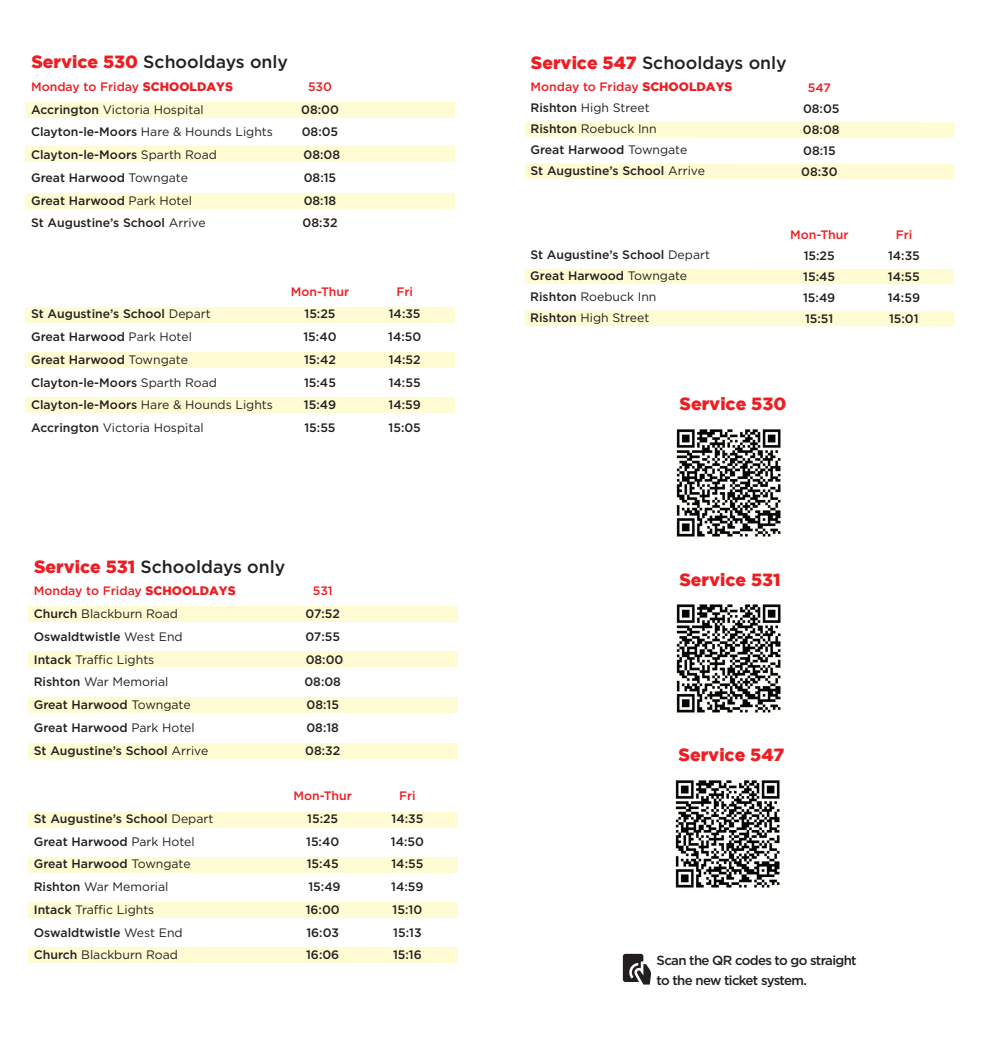
<style>
.page{position:relative;width:983px;height:1042px;background:#fff}
.page>*{position:absolute;margin:0;border:0;box-sizing:border-box;transform-origin:0 0}
.t1{font:500 17.68px "Gotham";color:#231f20}
.t2{font:900 17.68px "Gotham";color:#ee1d23}
.t3{font:500 13.3px/19.6px "Gotham";letter-spacing:-.05em;color:#231f20}
.t4{font:500 12.25px "Gotham";color:#231f20}
.t5{font:12.25px "Gotham";color:#231f20}
.t6{font:500 12.25px "Gotham";color:#ee1d23}
.s1{font-weight:900;color:#ee1d23}
.s2{font-weight:900}
.s3{font-weight:500}
.s4{font-weight:400}
</style>
<div class="page">
<div style="left:525px;top:122px;width:429px;height:15px;background:#fffbd3"></div>
<div style="left:525px;top:163px;width:429px;height:16px;background:#fffbd3"></div>
<div style="left:524px;top:269px;width:430px;height:15px;background:#fffbd3"></div>
<svg style="left:524px;top:310px;width:430px;height:16px;background:#fffbd5"></svg>
<div style="left:28px;top:947px;width:429px;height:16px;background:#fffbd3"></div>
<div style="left:28px;top:606px;width:429px;height:16px;background:#fffbd3"></div>
<div style="left:28px;top:651px;width:429px;height:15px;background:#fffbd3"></div>
<div style="left:28px;top:697px;width:429px;height:15px;background:#fffbd3"></div>
<div style="left:28px;top:743px;width:429px;height:16px;background:#fffbd3"></div>
<div style="left:28px;top:812px;width:429px;height:15px;background:#fffbd3"></div>
<div style="left:28px;top:857px;width:429px;height:15px;background:#fffbd3"></div>
<div style="left:28px;top:902px;width:429px;height:15px;background:#fffbd3"></div>
<div style="left:25px;top:103px;width:430px;height:15px;background:#fffbd3"></div>
<div style="left:25px;top:147px;width:430px;height:15px;background:#fffbd3"></div>
<div style="left:25px;top:193px;width:430px;height:16px;background:#fffbd3"></div>
<div style="left:25px;top:307px;width:430px;height:15px;background:#fffbd3"></div>
<div style="left:25px;top:352px;width:430px;height:15px;background:#fffbd3"></div>
<div style="left:25px;top:397px;width:430px;height:16px;background:#fffbd3"></div>
<img style="left:676px;top:429px;width:105px;height:108px">
<svg style="left:622px;top:954px;width:29px;height:30px"></svg>
<img style="left:676px;top:604px;width:105px;height:109px">
<img style="left:675px;top:780px;width:105px;height:108px">
<h1 class="t1" style="left:31px;top:55px;width:258px"><span class="s1">Service 530</span> Schooldays only</h1>
<p class="t6" style="left:31px;top:82px;width:203px">Monday to Friday <span class="s2">SCHOOLDAYS</span></p>
<p class="t6" style="left:308px;top:82px;width:26px">530</p>
<p class="t5" style="left:31px;top:105px;width:174px"><span class="s3">Accrington</span> Victoria Hospital</p>
<p class="t4" style="left:301px;top:105px;width:39px">08:00</p>
<p class="t5" style="left:31px;top:127px;width:243px"><span class="s3">Clayton-le-Moors</span> Hare &amp; Hounds Lights</p>
<p class="t4" style="left:302px;top:127px;width:38px">08:05</p>
<p class="t4" style="left:31px;top:150px;width:187px">Clayton-le-Moors <span class="s4">Sparth Road</span></p>
<p class="t4" style="left:303px;top:150px;width:38px">08:08</p>
<p class="t4" style="left:31px;top:173px;width:158px">Great Harwood <span class="s4">Towngate</span></p>
<p class="t4" style="left:304px;top:173px;width:34px">08:15</p>
<p class="t4" style="left:31px;top:196px;width:162px">Great Harwood <span class="s4">Park Hotel</span></p>
<p class="t4" style="left:303px;top:196px;width:34px">08:18</p>
<p class="t4" style="left:31px;top:218px;width:176px">St Augustine’s School <span class="s4">Arrive</span></p>
<p class="t4" style="left:302px;top:218px;width:37px">08:32</p>
<p class="t6" style="left:291px;top:287px;width:60px">Mon-Thur</p>
<p class="t6" style="left:396px;top:287px;width:18px">Fri</p>
<p class="t4" style="left:31px;top:309px;width:181px">St Augustine’s School <span class="s4">Depart</span></p>
<p class="t4" style="left:304px;top:309px;width:33px">15:25</p>
<p class="t4" style="left:388px;top:309px;width:33px">14:35</p>
<p class="t4" style="left:31px;top:332px;width:162px">Great Harwood <span class="s4">Park Hotel</span></p>
<p class="t4" style="left:303px;top:332px;width:35px">15:40</p>
<p class="t4" style="left:388px;top:332px;width:35px">14:50</p>
<p class="t4" style="left:31px;top:355px;width:158px">Great Harwood <span class="s4">Towngate</span></p>
<p class="t4" style="left:304px;top:355px;width:33px">15:42</p>
<p class="t4" style="left:389px;top:355px;width:33px">14:52</p>
<p class="t4" style="left:31px;top:378px;width:187px">Clayton-le-Moors <span class="s4">Sparth Road</span></p>
<p class="t4" style="left:304px;top:378px;width:33px">15:45</p>
<p class="t4" style="left:388px;top:378px;width:33px">14:55</p>
<p class="t5" style="left:31px;top:400px;width:243px"><span class="s3">Clayton-le-Moors</span> Hare &amp; Hounds Lights</p>
<p class="t4" style="left:304px;top:400px;width:34px">15:49</p>
<p class="t4" style="left:388px;top:400px;width:34px">14:59</p>
<p class="t5" style="left:31px;top:423px;width:174px"><span class="s3">Accrington</span> Victoria Hospital</p>
<p class="t4" style="left:304px;top:423px;width:33px">15:55</p>
<p class="t4" style="left:388px;top:423px;width:34px">15:05</p>
<h1 class="t1" style="left:34px;top:560px;width:253px"><span class="s1">Service 531</span> Schooldays only</h1>
<p class="t6" style="left:34px;top:586px;width:203px">Monday to Friday <span class="s2">SCHOOLDAYS</span></p>
<p class="t6" style="left:312px;top:586px;width:21px">531</p>
<p class="t5" style="left:34px;top:609px;width:146px"><span class="s3">Church</span> Blackburn Road</p>
<p class="t4" style="left:305px;top:609px;width:36px">07:52</p>
<p class="t4" style="left:34px;top:632px;width:150px">Oswaldtwistle <span class="s4">West End</span></p>
<p class="t4" style="left:305px;top:632px;width:36px">07:55</p>
<p class="t5" style="left:34px;top:654px;width:122px"><span class="s3">Intack</span> Traffic Lights</p>
<p class="t4" style="left:305px;top:654px;width:39px">08:00</p>
<p class="t5" style="left:34px;top:677px;width:136px"><span class="s3">Rishton</span> War Memorial</p>
<p class="t4" style="left:304px;top:677px;width:38px">08:08</p>
<p class="t4" style="left:34px;top:700px;width:158px">Great Harwood <span class="s4">Towngate</span></p>
<p class="t4" style="left:306px;top:700px;width:34px">08:15</p>
<p class="t4" style="left:34px;top:723px;width:162px">Great Harwood <span class="s4">Park Hotel</span></p>
<p class="t4" style="left:306px;top:723px;width:34px">08:18</p>
<p class="t4" style="left:34px;top:745px;width:176px">St Augustine’s School <span class="s4">Arrive</span></p>
<p class="t4" style="left:305px;top:745px;width:37px">08:32</p>
<p class="t6" style="left:293px;top:791px;width:60px">Mon-Thur</p>
<p class="t6" style="left:399px;top:791px;width:18px">Fri</p>
<p class="t4" style="left:34px;top:814px;width:181px">St Augustine’s School <span class="s4">Depart</span></p>
<p class="t4" style="left:307px;top:814px;width:33px">15:25</p>
<p class="t4" style="left:391px;top:814px;width:33px">14:35</p>
<p class="t4" style="left:34px;top:836px;width:162px">Great Harwood <span class="s4">Park Hotel</span></p>
<p class="t4" style="left:306px;top:836px;width:35px">15:40</p>
<p class="t4" style="left:391px;top:836px;width:35px">14:50</p>
<p class="t4" style="left:34px;top:859px;width:158px">Great Harwood <span class="s4">Towngate</span></p>
<p class="t4" style="left:307px;top:859px;width:33px">15:45</p>
<p class="t4" style="left:391px;top:859px;width:33px">14:55</p>
<p class="t5" style="left:34px;top:882px;width:136px"><span class="s3">Rishton</span> War Memorial</p>
<p class="t4" style="left:308px;top:882px;width:34px">15:49</p>
<p class="t4" style="left:391px;top:882px;width:34px">14:59</p>
<p class="t5" style="left:34px;top:905px;width:122px"><span class="s3">Intack</span> Traffic Lights</p>
<p class="t4" style="left:305px;top:905px;width:36px">16:00</p>
<p class="t4" style="left:392px;top:905px;width:31px">15:10</p>
<p class="t4" style="left:34px;top:927px;width:150px">Oswaldtwistle <span class="s4">West End</span></p>
<p class="t4" style="left:306px;top:927px;width:34px">16:03</p>
<p class="t4" style="left:393px;top:927px;width:30px">15:13</p>
<p class="t5" style="left:34px;top:950px;width:146px"><span class="s3">Church</span> Blackburn Road</p>
<p class="t4" style="left:306px;top:950px;width:35px">16:06</p>
<p class="t4" style="left:393px;top:950px;width:30px">15:16</p>
<h1 class="t1" style="left:530px;top:56px;width:257px"><span class="s1">Service 547</span> Schooldays only</h1>
<p class="t6" style="left:530px;top:82px;width:203px">Monday to Friday <span class="s2">SCHOOLDAYS</span></p>
<p class="t6" style="left:807px;top:83px;width:25px">547</p>
<p class="t5" style="left:530px;top:103px;width:121px"><span class="s3">Rishton</span> High Street</p>
<p class="t4" style="left:802px;top:104px;width:38px">08:05</p>
<p class="t5" style="left:530px;top:124px;width:128px"><span class="s3">Rishton</span> Roebuck Inn</p>
<p class="t4" style="left:802px;top:125px;width:38px">08:08</p>
<p class="t4" style="left:530px;top:145px;width:158px">Great Harwood <span class="s4">Towngate</span></p>
<p class="t4" style="left:803px;top:146px;width:34px">08:15</p>
<p class="t4" style="left:530px;top:166px;width:176px">St Augustine’s School <span class="s4">Arrive</span></p>
<p class="t4" style="left:801px;top:167px;width:38px">08:30</p>
<p class="t6" style="left:790px;top:230px;width:60px">Mon-Thur</p>
<p class="t6" style="left:895px;top:230px;width:18px">Fri</p>
<p class="t4" style="left:530px;top:250px;width:181px">St Augustine’s School <span class="s4">Depart</span></p>
<p class="t4" style="left:803px;top:251px;width:33px">15:25</p>
<p class="t4" style="left:887px;top:251px;width:33px">14:35</p>
<p class="t4" style="left:530px;top:271px;width:158px">Great Harwood <span class="s4">Towngate</span></p>
<p class="t4" style="left:803px;top:272px;width:33px">15:45</p>
<p class="t4" style="left:887px;top:272px;width:33px">14:55</p>
<p class="t5" style="left:530px;top:292px;width:128px"><span class="s3">Rishton</span> Roebuck Inn</p>
<p class="t4" style="left:802px;top:293px;width:34px">15:49</p>
<p class="t4" style="left:887px;top:293px;width:34px">14:59</p>
<p class="t5" style="left:530px;top:313px;width:121px"><span class="s3">Rishton</span> High Street</p>
<p class="t4" style="left:804px;top:314px;width:30px">15:51</p>
<p class="t4" style="left:888px;top:314px;width:31px">15:01</p>
<h1 class="t2" style="left:679px;top:397px;width:108px">Service 530</h1>
<h1 class="t2" style="left:679px;top:573px;width:103px">Service 531</h1>
<h1 class="t2" style="left:678px;top:748px;width:107px">Service 547</h1>
<p class="t3" style="left:656px;top:951px;width:201px">Scan the QR codes to go straight to the new ticket system.</p>
</div>
